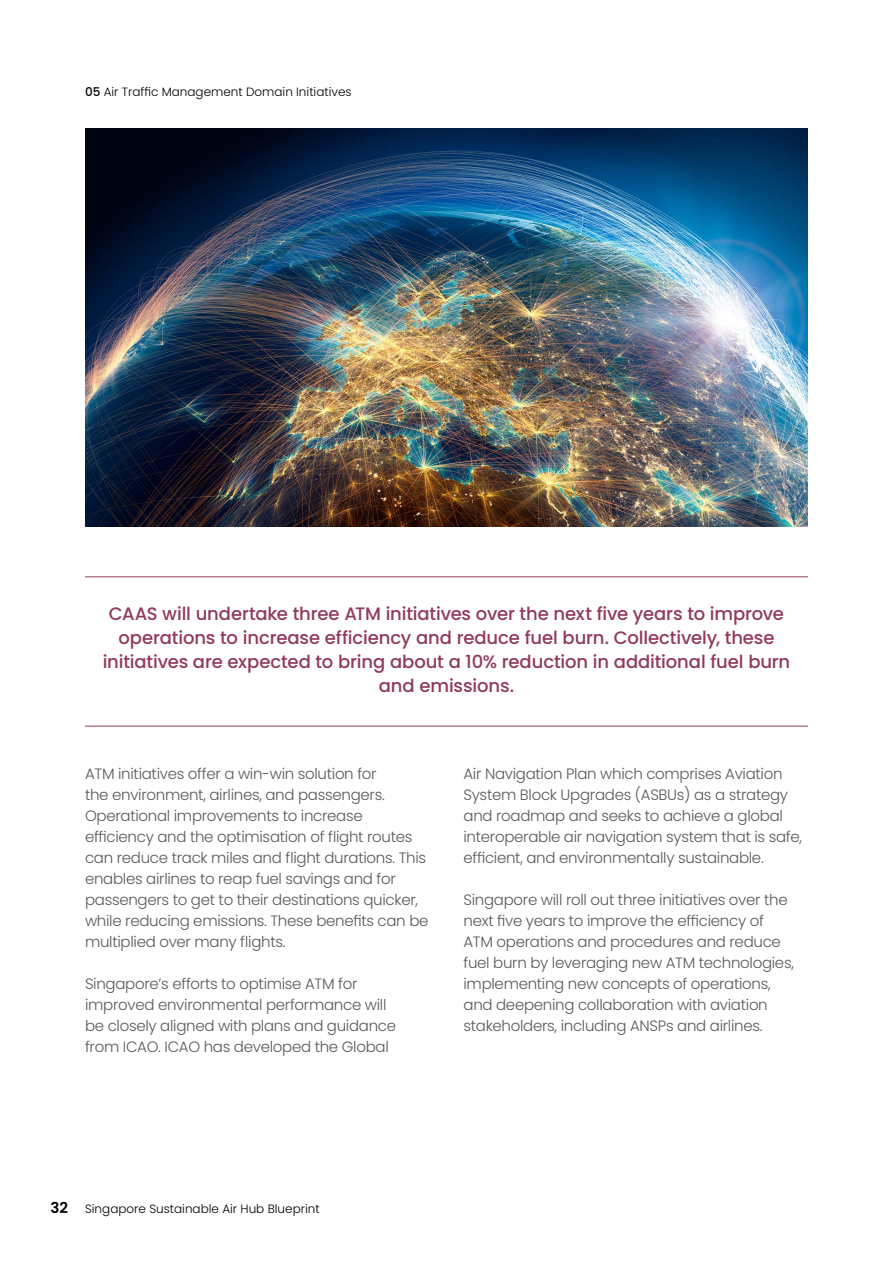
<style>
.page{position:relative;width:893px;height:1263px;background:#fff}
.page>*{position:absolute;margin:0;border:0;box-sizing:border-box;transform-origin:0 0}
.t1{font:500 18px/24px "Poppins";letter-spacing:-.005em;color:#913a5d;text-align:center}
.t2{font:300 15px/21px "Poppins";letter-spacing:-.02em;color:#58595b}
.t3{font:300 12px "Poppins";color:#000}
.s1{font-weight:500}
.s2{font-weight:600;font-size:15px}
</style>
<div class="page">
<img style="left:85px;top:128px;width:723px;height:398px">
<hr style="left:85px;top:576px;width:723px;height:1px;background:#913a5d">
<hr style="left:85px;top:726px;width:723px;height:1px;background:#913a5d">
<p class="t3" style="left:85px;top:84px;width:268px"><span class="s1">05</span> Air Traffic Management Domain Initiatives</p>
<p class="t1" style="left:103px;top:601px;width:689px">CAAS will undertake three ATM initiatives over the next five years to improve operations to increase efficiency and reduce fuel burn. Collectively, these initiatives are expected to bring about a 10% reduction in additional fuel burn and emissions.</p>
<p class="t2" style="left:85px;top:763px;width:345px">ATM initiatives offer a win-win solution for<br>the environment, airlines, and passengers.<br>Operational improvements to increase efficiency and the optimisation of flight routes can reduce track miles and flight durations. This enables airlines to reap fuel savings and for passengers to get to their destinations quicker, while reducing emissions. These benefits can be multiplied over many flights.</p>
<p class="t2" style="left:85px;top:973px;width:313px">Singapore’s efforts to optimise ATM for improved environmental performance will be closely aligned with plans and guidance from ICAO. ICAO has developed the Global</p>
<p class="t2" style="left:463px;top:763px;width:340px">Air Navigation Plan which comprises Aviation System Block Upgrades (ASBUs) as a strategy and roadmap and seeks to achieve a global interoperable air navigation system that is safe, efficient, and environmentally sustainable.</p>
<p class="t2" style="left:463px;top:889px;width:332px">Singapore will roll out three initiatives over the next five years to improve the efficiency of ATM operations and procedures and reduce fuel burn by leveraging new ATM technologies, implementing new concepts of operations, and deepening collaboration with aviation stakeholders, including ANSPs and airlines.</p>
<p class="t3" style="left:50px;top:1202px;width:271px"><span class="s2">32</span> Singapore Sustainable Air Hub Blueprint</p>
</div>
